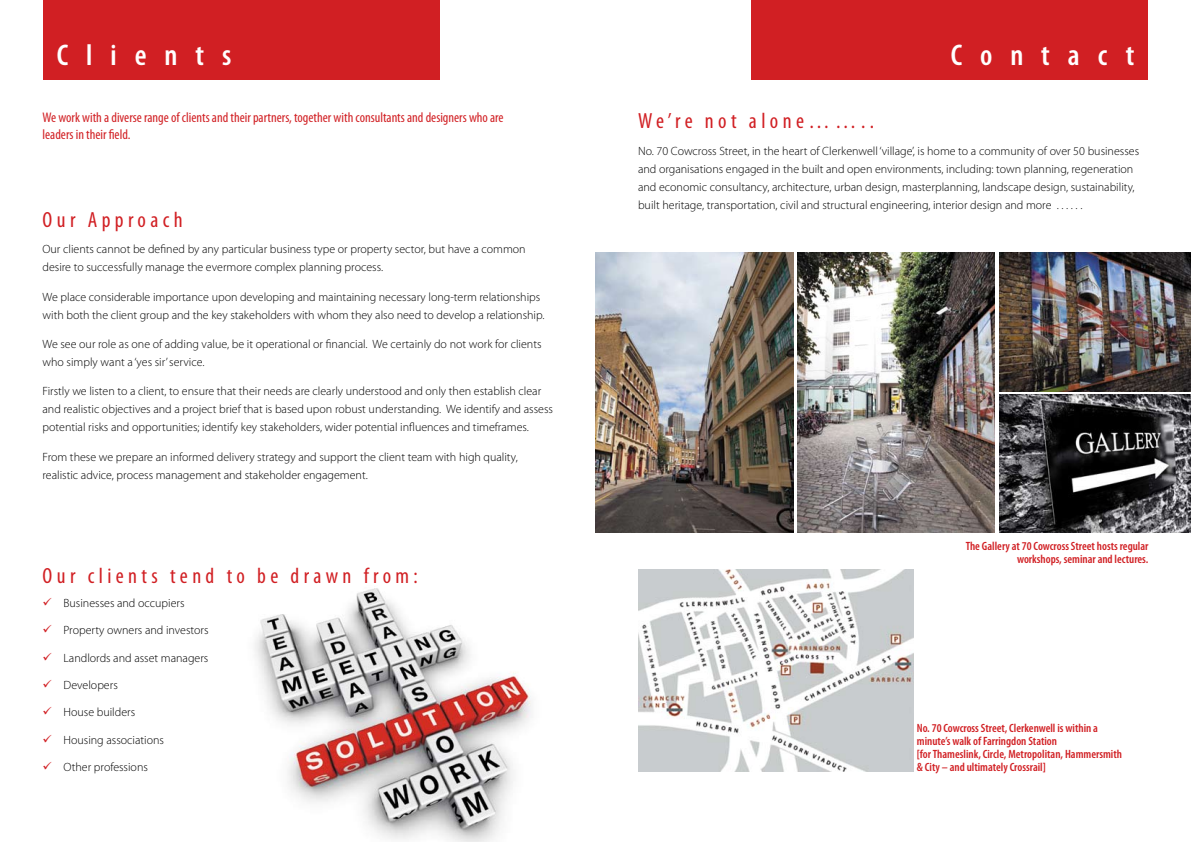
<style>
.page{position:relative;width:1191px;height:842px;background:#fff}
.page>*{position:absolute;margin:0;border:0;box-sizing:border-box;transform-origin:0 0}
.t1{font:600 condensed 30px "Myriad Pro";letter-spacing:.6em;color:#fff}
.t2{font:condensed 22px "Myriad Pro";letter-spacing:.2em;color:#d11f23}
.t3{font:condensed 14px/16.8px "Myriad Pro";color:#d11f23}
.t4{font:300 12px/18px "Myriad Pro";color:#000}
.t5{font:600 condensed 12px/13px "Myriad Pro";color:#d11f23;text-align:right}
</style>
<div class="page">
<div style="left:43px;top:0;width:396px;height:79px;background:#d11f23"></div>
<div style="left:751px;top:0;width:397px;height:79px;background:#d11f23"></div>
<img style="left:255px;top:588px;width:276px;height:254px">
<img style="left:595px;top:252px;width:198px;height:281px">
<img style="left:797px;top:252px;width:197px;height:281px">
<img style="left:999px;top:252px;width:192px;height:139px">
<img style="left:999px;top:394px;width:192px;height:139px">
<img style="left:638px;top:570px;width:275px;height:201px">
<h1 class="t1" style="left:57px;top:39px;width:176px">Clients</h1>
<p class="t3" style="left:43px;top:109px;width:462px">We work with a diverse range of clients and their partners, together with consultants and designers who are leaders in their field.</p>
<h2 class="t2" style="left:43px;top:206px;width:142px">Our Approach</h2>
<p class="t4" style="left:43px;top:241px;width:484px">Our clients cannot be defined by any particular business type or property sector, but have a common desire to successfully manage the evermore complex planning process.</p>
<p class="t4" style="left:43px;top:288px;width:503px">We place considerable importance upon developing and maintaining necessary long-term relationships with both the client group and the key stakeholders with whom they also need to develop a relationship.</p>
<p class="t4" style="left:43px;top:335px;width:500px">We see our role as one of adding value, be it operational or financial. We certainly do not work for clients who simply want a ‘yes sir’ service.</p>
<p class="t4" style="left:43px;top:383px;width:512px">Firstly we listen to a client, to ensure that their needs are clearly understood and only then establish clear and realistic objectives and a project brief that is based upon robust understanding. We identify and assess potential risks and opportunities; identify key stakeholders, wider potential influences and timeframes.</p>
<p class="t4" style="left:43px;top:448px;width:477px">From these we prepare an informed delivery strategy and support the client team with high quality, realistic advice, process management and stakeholder engagement.</p>
<h2 class="t2" style="left:43px;top:562px;width:377px">Our clients tend to be drawn from:</h2>
<p class="t4" style="left:64px;top:594px;width:123px">Businesses and occupiers</p>
<p class="t4" style="left:64px;top:622px;width:147px">Property owners and investors</p>
<p class="t4" style="left:64px;top:649px;width:146px">Landlords and asset managers</p>
<p class="t4" style="left:64px;top:676px;width:56px">Developers</p>
<p class="t4" style="left:64px;top:704px;width:73px">House builders</p>
<p class="t4" style="left:64px;top:731px;width:102px">Housing associations</p>
<p class="t4" style="left:64px;top:758px;width:86px">Other professions</p>
<h1 class="t1" style="left:950px;top:39px;width:185px">Contact</h1>
<h2 class="t2" style="left:638px;top:108px;width:237px">We’re not alone……..</h2>
<p class="t4" style="left:638px;top:142px;width:502px">No. 70 Cowcross Street, in the heart of Clerkenwell ‘village’, is home to a community of over 50 businesses and organisations engaged in the built and open environments, including: town planning, regeneration and economic consultancy, architecture, urban design, masterplanning, landscape design, sustainability, built heritage, transportation, civil and structural engineering, interior design and more . . . . . .</p>
<p class="t5" style="left:965px;top:540px;width:184px">The Gallery at 70 Cowcross Street hosts regular workshops, seminar and lectures.</p>
<p class="t5" style="left:917px;top:722px;width:207px;text-align:left">No. 70 Cowcross Street, Clerkenwell is within a minute’s walk of Farringdon Station<br>[for Thameslink, Circle, Metropolitan, Hammersmith &amp; City – and ultimately Crossrail]</p>
</div>
